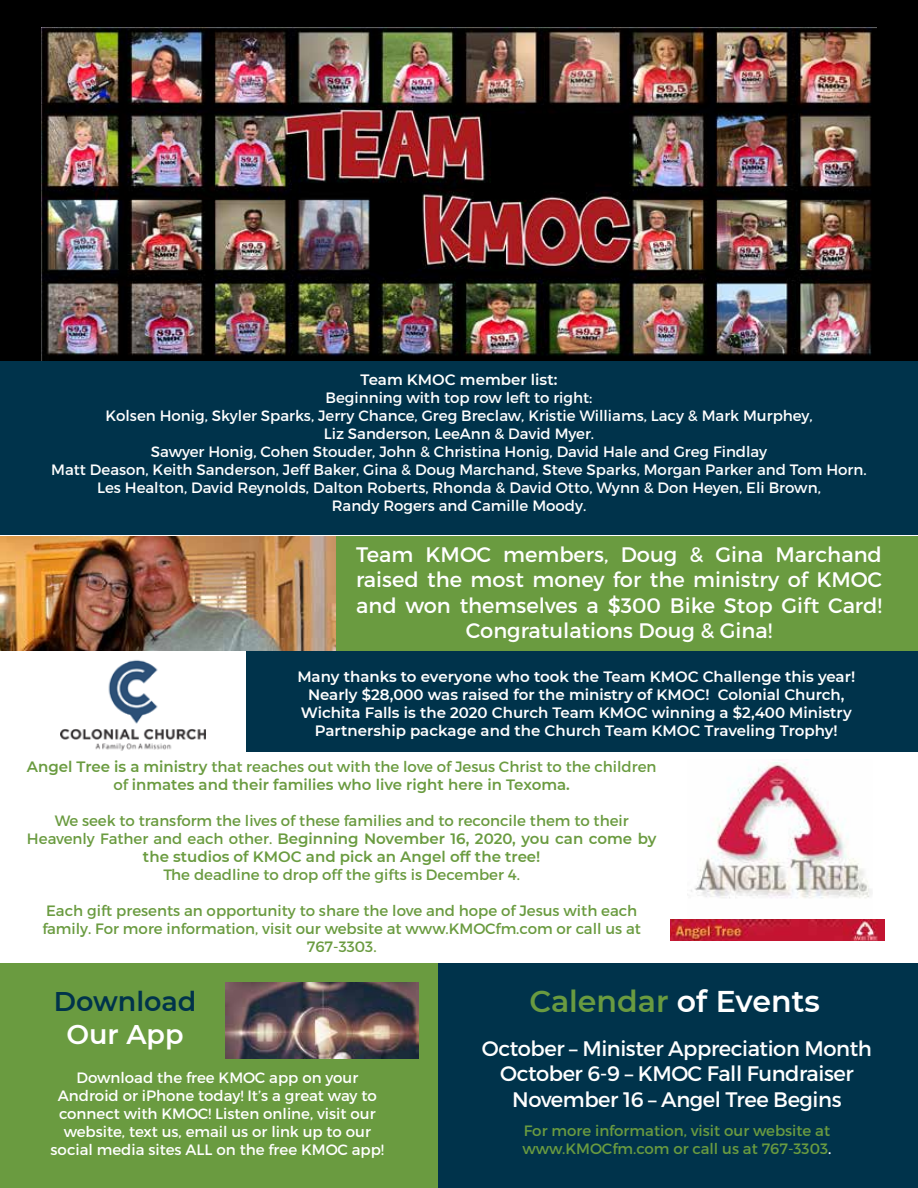
<style>
.page{position:relative;width:918px;height:1188px;background:#fff}
.page>*{position:absolute;margin:0;border:0;box-sizing:border-box;transform-origin:0 0}
.t1{font:600 30px "Montserrat";color:#6a9b40}
.t2{font:600 27px "Montserrat";color:#00334b}
.t3{font:600 27px "Montserrat";color:#fff}
.t4{font:21px/25.2px "Montserrat";color:#fff;text-align:center}
.t5{font:21px/25.2px "Montserrat";letter-spacing:-.02em;color:#fff;text-align:center}
.t6{font:15px/18px "Montserrat";color:#fff;text-align:center}
.t7{font:15px/18px "Montserrat";color:#6a9b40;text-align:center}
.t8{font:600 15px/18px "Montserrat";color:#fff;text-align:center}
.t9{font:600 15px/18px "Montserrat";color:#6a9b40;text-align:center}
.s1{font-weight:400}
.s2{font-weight:600}
.s3{color:#fff}
</style>
<div class="page">
<div style="left:0;top:651px;width:918px;height:100px;background:#00334b"></div>
<div style="left:0;top:0;width:918px;height:362px;background:#000"></div>
<div style="left:0;top:536px;width:918px;height:115px;background:#6a9b40"></div>
<div style="left:0;top:651px;width:245px;height:102px;background:#fff"></div>
<div style="left:0;top:963px;width:438px;height:225px;background:#6a9b40"></div>
<div style="left:438px;top:963px;width:480px;height:225px;background:#00334b"></div>
<img style="left:0;top:536px;width:336px;height:114px">
<img style="left:42px;top:27px;width:834px;height:335px">
<div style="left:0;top:362px;width:918px;height:173px;background:#00334b"></div>
<img style="left:688px;top:762px;width:184px;height:158px">
<img style="left:670px;top:920px;width:214px;height:21px">
<img style="left:225px;top:983px;width:193px;height:76px">
<img style="left:61px;top:660px;width:145px;height:91px">
<p class="t8" style="left:361px;top:370px;width:198px">Team KMOC member list:</p>
<p class="t6" style="left:51px;top:388px;width:817px">Beginning with top row left to right:<br>Kolsen Honig, Skyler Sparks, Jerry Chance, Greg Breclaw, Kristie Williams, Lacy &amp; Mark Murphey,<br>Liz Sanderson, LeeAnn &amp; David Myer.<br>Sawyer Honig, Cohen Stouder, John &amp; Christina Honig, David Hale and Greg Findlay<br>Matt Deason, Keith Sanderson, Jeff Baker, Gina &amp; Doug Marchand, Steve Sparks, Morgan Parker and Tom Horn.<br>Les Healton, David Reynolds, Dalton Roberts, Rhonda &amp; David Otto, Wynn &amp; Don Heyen, Eli Brown,<br>Randy Rogers and Camille Moody.</p>
<h3 class="t4" style="left:356px;top:542px;width:527px">Team KMOC members, Doug &amp; Gina Marchand raised the most money for the ministry of KMOC and won themselves a $300 Bike Stop Gift Card!<br>Congratulations Doug &amp; Gina!</h3>
<p class="t8" style="left:297px;top:667px;width:559px">Many thanks to everyone who took the Team KMOC Challenge this year!<br>Nearly $28,000 was raised for the ministry of KMOC! Colonial Church, Wichita Falls is the 2020 Church Team KMOC winning a $2,400 Ministry Partnership package and the Church Team KMOC Traveling Trophy!</p>
<p class="t9" style="left:27px;top:757px;width:631px">Angel Tree is a ministry <span class="s1">that reaches out with the love of Jesus Christ to the children of</span> inmates and their families who live right here in Texoma.</p>
<p class="t7" style="left:27px;top:811px;width:631px">We seek to transform the lives of these families and to reconcile them to their<br>Heavenly Father and each other. <span class="s2">Beginning November 16, 2020, you can come by the studios of KMOC and pick an Angel off the tree!</span></p>
<p class="t7" style="left:163px;top:865px;width:358px">The deadline to drop off the gifts is December 4.</p>
<p class="t7" style="left:42px;top:901px;width:600px">Each gift presents an opportunity to share the love and hope of Jesus with each family. For more information, visit our website at www.KMOCfm.com or call us at<br>767-3303.</p>
<h2 class="t2" style="left:54px;top:983px;width:144px">Download</h2>
<h2 class="t3" style="left:66px;top:1015px;width:119px">Our App</h2>
<p class="t6" style="left:51px;top:1069px;width:335px">Download the free KMOC app on your Android or iPhone today! It’s a great way to connect with KMOC! Listen online, visit our website, text us, email us or link up to our social media sites ALL on the free KMOC app!</p>
<h1 class="t1" style="left:529px;top:980px;width:292px">Calendar <span class="s3">of Events</span></h1>
<h3 class="t5" style="left:482px;top:1036px;width:391px">October – Minister Appreciation Month<br>October 6-9 – KMOC Fall Fundraiser<br>November 16 – Angel Tree Begins</h3>
<p class="t7" style="left:522px;top:1122px;width:311px;text-align:left">For more information, visit our website at www.KMOCfm.com or call us at 767-3303<span class="s3">.</span></p>
</div>
